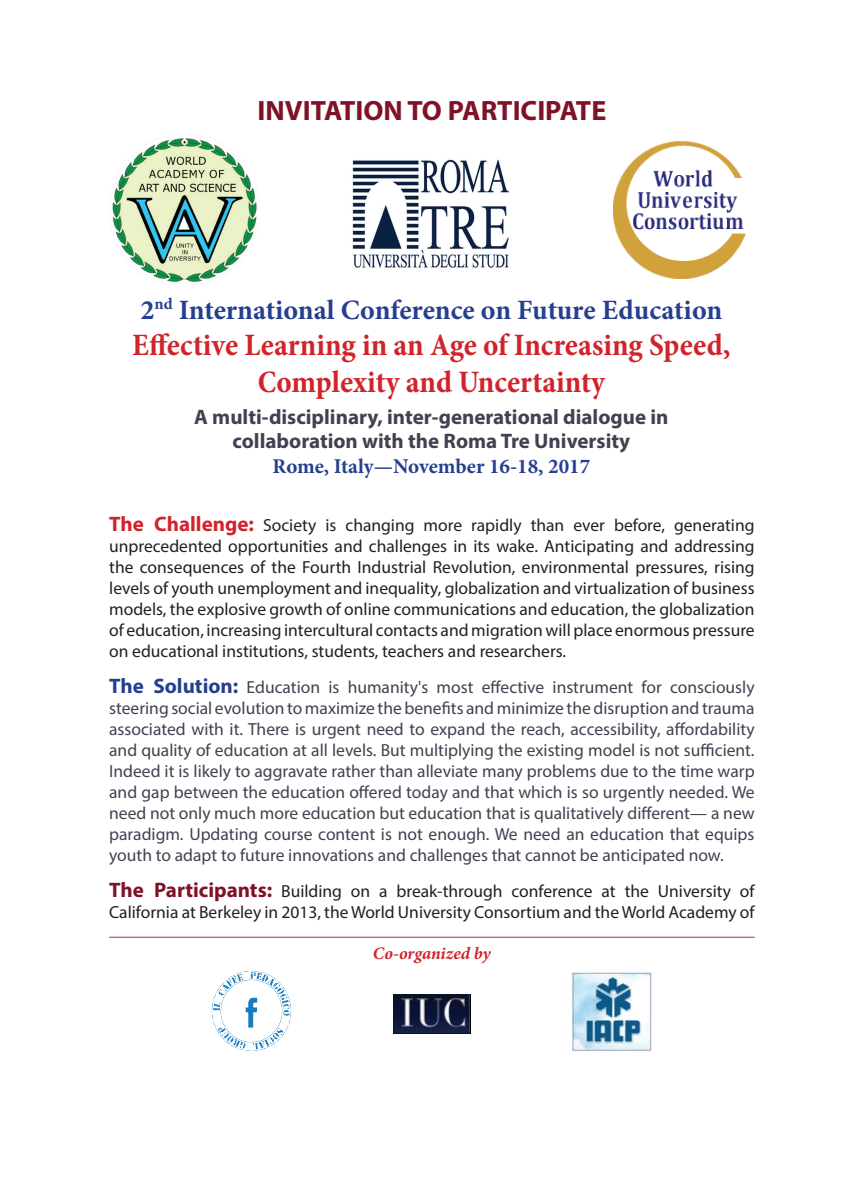
<style>
.page{position:relative;width:844px;height:1191px;background:#fff}
.page>*{position:absolute;margin:0;border:0;box-sizing:border-box;transform-origin:0 0}
.t1{font:700 condensed 31.5px/36.8px "Minion Pro";color:#d1232a;text-align:center}
.t2{font:700 28px "Minion Pro";letter-spacing:-.005em;color:#253f8e}
.t3{font:700 28px "Myriad Pro";color:#7f1226}
.t4{font:700 21px/24.5px "Myriad Pro";color:#414151;text-align:center}
.t5{font:700 21px "Minion Pro";color:#253f8e}
.t6{font:17.5px/21px "Myriad Pro";color:#414151;text-align:justify}
.t7{font:17.5px/21px "Myriad Pro";color:#231f20;text-align:justify}
.t8{font:italic 700 17.5px "Minion Pro";color:#d1232a}
.s1{font-weight:700;font-size:21px;color:#d1232a}
.s2{font-weight:700;font-size:21px;color:#253f8e}
.s3{font-weight:700;font-size:21px;color:#7f1226}
</style>
<div class="page">
<img style="left:112px;top:138px;width:145px;height:144px">
<img style="left:352px;top:159px;width:157px;height:109px">
<img style="left:613px;top:142px;width:132px;height:136px">
<img style="left:212px;top:970px;width:79px;height:81px">
<img style="left:572px;top:972px;width:79px;height:79px">
<img style="left:393px;top:994px;width:77px;height:39px">
<hr style="left:109px;top:937px;width:645px;height:1px;background:#d1232a">
<h2 class="t3" style="left:257px;top:93px;width:350px">INVITATION TO PARTICIPATE</h2>
<h2 class="t2" style="left:140px;top:290px;width:583px">2<sup>nd</sup> International Conference on Future Education</h2>
<h1 class="t1" style="left:132px;top:327px;width:599px">Effective Learning in an Age of Increasing Speed,<br>Complexity and Uncertainty</h1>
<p class="t4" style="left:194px;top:403px;width:475px">A multi-disciplinary, inter-generational dialogue in collaboration with the Roma Tre University</p>
<p class="t5" style="left:272px;top:451px;width:319px">Rome, Italy—November 16-18, 2017</p>
<p class="t7" style="left:109px;top:514px;width:646px"><span class="s1">The Challenge:</span> Society is changing more rapidly than ever before, generating unprecedented opportunities and challenges in its wake. Anticipating and addressing the consequences of the Fourth Industrial Revolution, environmental pressures, rising levels of youth unemployment and inequality, globalization and virtualization of business models, the explosive growth of online communications and education, the globalization of education, increasing intercultural contacts and migration will place enormous pressure on educational institutions, students, teachers and researchers.</p>
<p class="t6" style="left:109px;top:676px;width:646px"><span class="s2">The Solution:</span> Education is humanity's most effective instrument for consciously steering social evolution to maximize the benefits and minimize the disruption and trauma associated with it. There is urgent need to expand the reach, accessibility, affordability and quality of education at all levels. But multiplying the existing model is not sufficient.<br>Indeed it is likely to aggravate rather than alleviate many problems due to the time warp and gap between the education offered today and that which is so urgently needed. We need not only much more education but education that is qualitatively different— a new paradigm. Updating course content is not enough. We need an education that equips youth to adapt to future innovations and challenges that cannot be anticipated now.</p>
<p class="t7" style="left:109px;top:880px;width:646px"><span class="s3">The Participants:</span> Building on a break-through conference at the University of<br>California at Berkeley in 2013, the World University Consortium and the World Academy of</p>
<p class="t8" style="left:373px;top:940px;width:119px">Co-organized by</p>
</div>
